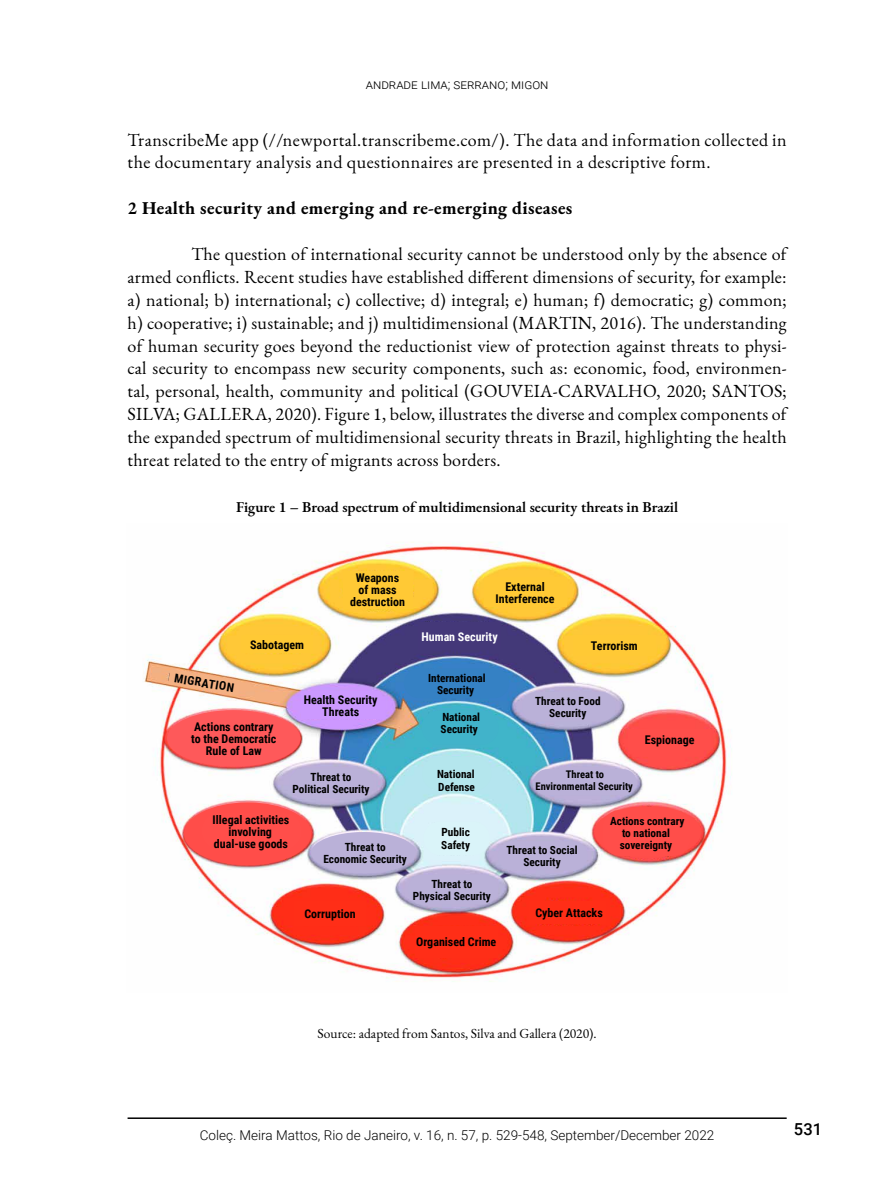
<style>
.page{position:relative;width:893px;height:1191px;background:#fff}
.page>*{position:absolute;margin:0;border:0;box-sizing:border-box;transform-origin:0 0}
.t1{font:18px/23px "EB Garamond";letter-spacing:.025em;color:#000}
.t2{font:700 18px "EB Garamond";letter-spacing:.02em;color:#000}
.t3{font:500 16.5px "Roboto";color:#000}
.t4{font:600 15px "EB Garamond";color:#000}
.t5{font:300 13.5px "Roboto";color:#000}
.t6{font:13.5px "EB Garamond";color:#000}
.t7{font:700 12px/12px "Roboto Condensed";color:#000;text-align:center}
.t8{font:700 12px "Roboto Condensed";color:#fff}
.t9{font:700 11.25px/12px "Roboto Condensed";color:#000;text-align:center}
.t10{font:700 10.5px/12px "Roboto Condensed";color:#000;text-align:center}
</style>
<div class="page">
<hr style="left:128px;top:1117px;width:659px;height:2px;background:#000">
<img style="left:144px;top:542px;width:587px;height:440px">
<div style="left:241px;top:635px;width:72px;height:18px;background:#ffc935"></div>
<svg style="left:168px;top:669px;width:73px;height:26px"></svg>
<div style="left:343px;top:571px;width:69px;height:37px;background:#ffc935"></div>
<div style="left:484px;top:578px;width:82px;height:29px;background:#ffc935"></div>
<div style="left:418px;top:622px;width:83px;height:28px;background:#443879"></div>
<div style="left:301px;top:692px;width:79px;height:27px;background:#c9f"></div>
<div style="left:289px;top:768px;width:85px;height:29px;background:#bab1d8;border-radius:15px"></div>
<div style="left:573px;top:635px;width:83px;height:21px;background:#ffc935"></div>
<div style="left:628px;top:729px;width:83px;height:21px;background:#ff4e4a"></div>
<div style="left:594px;top:806px;width:107px;height:52px;background:#ff4d49;border-radius:50%"></div>
<div style="left:184px;top:802px;width:127px;height:63px;background:#ff4d49;border-radius:50%"></div>
<div style="left:311px;top:832px;width:105px;height:41px;background:#bab1d8;border-radius:50%"></div>
<div style="left:167px;top:710px;width:133px;height:56px;background:#fe595a;border-radius:50%"></div>
<div style="left:602px;top:810px;width:89px;height:46px;background:#ff4e4a;border-radius:18px"></div>
<div style="left:529px;top:900px;width:77px;height:23px;background:#ff2e17"></div>
<div style="left:415px;top:926px;width:82px;height:31px;background:#ff2e17"></div>
<div style="left:294px;top:900px;width:72px;height:25px;background:#ff2e17"></div>
<div style="left:408px;top:874px;width:90px;height:30px;background:#bab1d8;border-radius:15px"></div>
<div style="left:498px;top:841px;width:90px;height:29px;background:#bab1d8;border-radius:15px"></div>
<div style="left:534px;top:769px;width:102px;height:26px;background:#bab1d8;border-radius:13px"></div>
<div style="left:522px;top:692px;width:94px;height:29px;background:#bab1d8;border-radius:15px"></div>
<div style="left:404px;top:668px;width:105px;height:30px;background:#3581c4;border-radius:15px"></div>
<div style="left:422px;top:710px;width:77px;height:35px;background:#41b3ca;border-radius:17px"></div>
<div style="left:422px;top:757px;width:69px;height:33px;background:#b4e6ed;border-radius:17px"></div>
<div style="left:423px;top:821px;width:67px;height:34px;background:#daf4f9;border-radius:17px"></div>
<p class="t5" style="left:366px;top:75px;width:184px">andrade lima; serrano; migon</p>
<p class="t1" style="left:128px;top:128px;width:660px">TranscribeMe app (//newportal.transcribeme.com/). The data and information collected in the documentary analysis and questionnaires are presented in a descriptive form.</p>
<p class="t2" style="left:128px;top:195px;width:446px">2 Health security and emerging and re-emerging diseases</p>
<p class="t1" style="left:128px;top:242px;width:661px;text-align:justify;text-indent:64px">The question of international security cannot be understood only by the absence of armed conflicts. Recent studies have established different dimensions of security, for example: a) national; b) international; c) collective; d) integral; e) human; f) democratic; g) common; h) cooperative; i) sustainable; and j) multidimensional (MARTIN, 2016). The understanding of human security goes beyond the reductionist view of protection against threats to physi&shy;cal security to encompass new security components, such as: economic, food, environmen&shy;tal, personal, health, community and political (GOUVEIA-CARVALHO, 2020; SANTOS; SILVA; GALLERA, 2020). Figure 1, below, illustrates the diverse and complex components of the expanded spectrum of multidimensional security threats in Brazil, highlighting the health threat related to the entry of migrants across borders.</p>
<p class="t4" style="left:236px;top:496px;width:444px">Figure 1 – Broad spectrum of multidimensional security threats in Brazil</p>
<p class="t7" style="left:250px;top:638px;width:56px">Sabotagem</p>
<p class="t7" style="left:350px;top:571px;width:56px">Weapons of mass destruction</p>
<p class="t7" style="left:496px;top:580px;width:60px">External<br>Interference</p>
<p class="t8" style="left:421px;top:628px;width:78px">Human Security</p>
<p class="t7" style="left:591px;top:639px;width:48px">Terrorism</p>
<p class="t7" style="left:176px;top:671px;width:62px;rotate:10deg">MIGRATION</p>
<p class="t7" style="left:191px;top:720px;width:86px">Actions contrary to the Democratic<br>Rule of Law</p>
<p class="t7" style="left:304px;top:693px;width:75px">Health Security<br>Threats</p>
<p class="t9" style="left:293px;top:770px;width:79px">Threat to<br>Political Security</p>
<p class="t7" style="left:213px;top:813px;width:78px">Illegal activities involving dual-use goods</p>
<p class="t9" style="left:323px;top:840px;width:85px">Threat to<br>Economic Security</p>
<p class="t9" style="left:428px;top:671px;width:59px">International<br>Security</p>
<p class="t9" style="left:441px;top:710px;width:41px;text-align:left">National<br>Security</p>
<p class="t9" style="left:437px;top:768px;width:39px;text-align:left">National<br>Defense</p>
<p class="t9" style="left:441px;top:824px;width:30px;line-height:13.5px;text-align:left">Public<br>Safety</p>
<p class="t7" style="left:304px;top:907px;width:53px">Corruption</p>
<p class="t9" style="left:413px;top:877px;width:80px">Threat to<br>Physical Security</p>
<p class="t7" style="left:416px;top:935px;width:82px">Organised Crime</p>
<p class="t9" style="left:535px;top:694px;width:67px">Threat to Food<br>Security</p>
<p class="t10" style="left:536px;top:768px;width:99px">Threat to<br>Environmental Security</p>
<p class="t7" style="left:645px;top:733px;width:51px">Espionage</p>
<p class="t9" style="left:506px;top:843px;width:73px">Threat to Social<br>Security</p>
<p class="t9" style="left:610px;top:815px;width:76px">Actions contrary to national sovereignty</p>
<p class="t7" style="left:535px;top:906px;width:69px">Cyber Attacks</p>
<p class="t6" style="left:318px;top:1024px;width:280px">Source: adapted from Santos, Silva and Gallera (2020).</p>
<p class="t5" style="left:200px;top:1125px;width:516px">Coleç. Meira Mattos, Rio de Janeiro, v. 16, n. 57, p. 529-548, September/December 2022</p>
<p class="t3" style="left:794px;top:1117px;width:30px">531</p>
</div>
